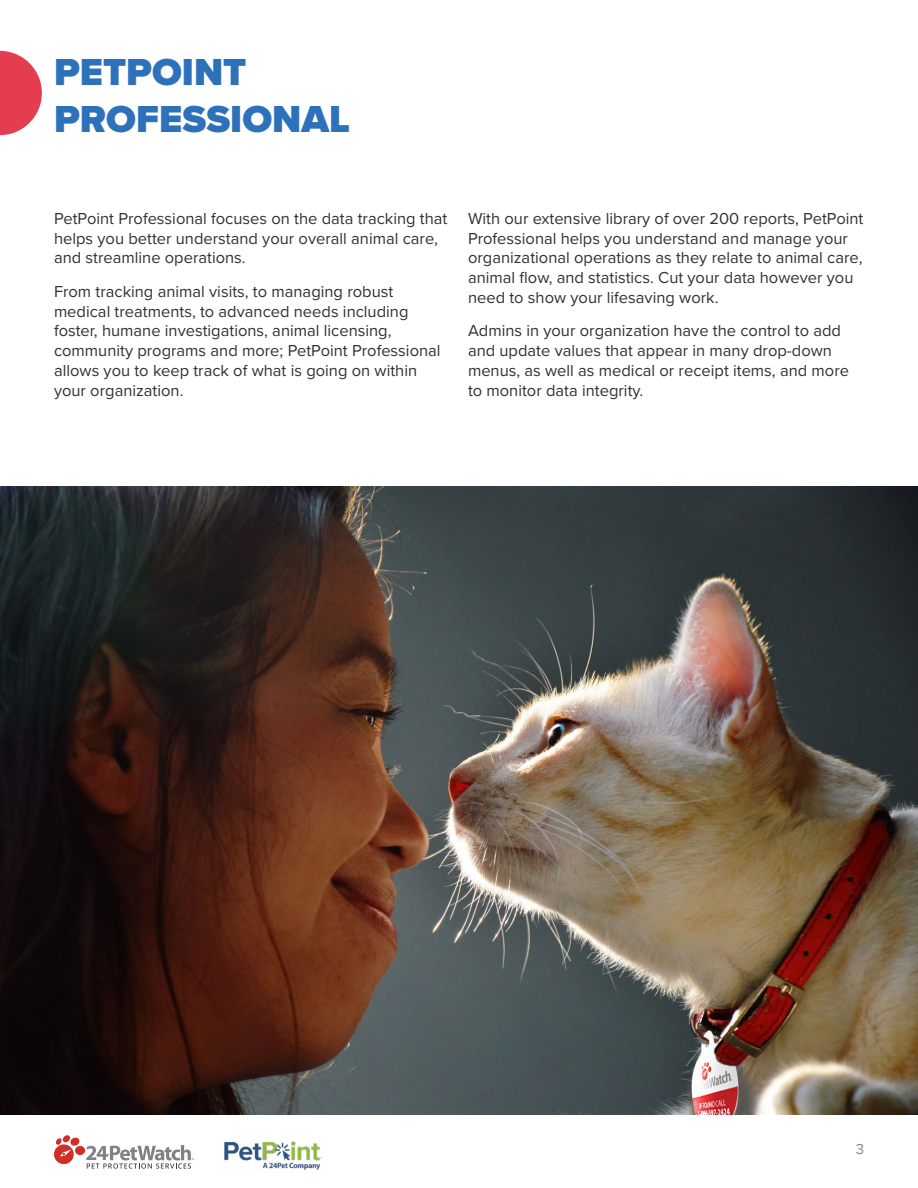
<style>
.page{position:relative;width:918px;height:1188px;background:#fff}
.page>*{position:absolute;margin:0;border:0;box-sizing:border-box;transform-origin:0 0}
.t1{font:900 39px/46.8px "Proxima Nova";color:#2d71ba}
.t2{font:16.5px/19.8px "Proxima Nova";color:#333232}
.t3{font:15px "Proxima Nova";color:#898586}
</style>
<div class="page">
<img style="left:224px;top:1141px;width:98px;height:29px">
<svg style="left:54px;top:1137px;width:140px;height:32px"></svg>
<svg style="left:0;top:51px;width:42px;height:84px"></svg>
<img style="left:0;top:486px;width:918px;height:629px">
<h1 class="t1" style="left:54px;top:48px;width:298px">PETPOINT<br>PROFESSIONAL</h1>
<p class="t2" style="left:54px;top:208px;width:395px">PetPoint Professional focuses on the data tracking that helps you better understand your overall animal care, and streamline operations.</p>
<p class="t2" style="left:54px;top:281px;width:388px">From tracking animal visits, to managing robust medical treatments, to advanced needs including foster, humane investigations, animal licensing, community programs and more; PetPoint Professional allows you to keep track of what is going on within your organization.</p>
<p class="t2" style="left:468px;top:208px;width:397px">With our extensive library of over 200 reports, PetPoint Professional helps you understand and manage your organizational operations as they relate to animal care, animal flow, and statistics. Cut your data however you need to show your lifesaving work.</p>
<p class="t2" style="left:468px;top:320px;width:383px">Admins in your organization have the control to add and update values that appear in many drop-down menus, as well as medical or receipt items, and more to monitor data integrity.</p>
<p class="t3" style="left:856px;top:1138px;width:10px">3</p>
</div>
